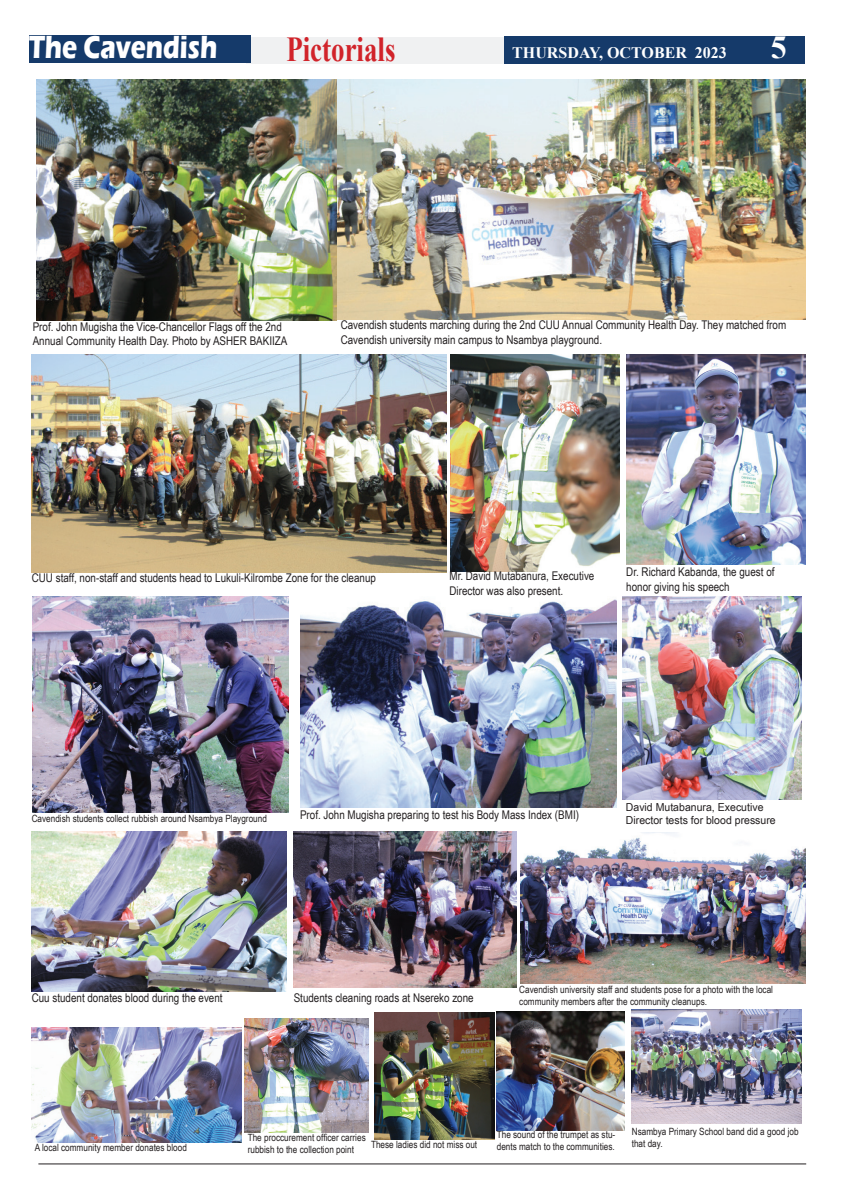
<style>
.page{position:relative;width:842px;height:1191px;background:#fff}
.page>*{position:absolute;margin:0;border:0;box-sizing:border-box;transform-origin:0 0}
.t1{font:700 35px "Times New Roman";color:#d1232a;scale:.77 1}
.t2{font:700 33px "Eras ITC";color:#fff;scale:.77 1}
.t3{font:700 32px "Times New Roman";color:#fff}
.t4{font:700 16px "Times New Roman";color:#fff}
.t5{font:12px/14.4px "Arial Narrow";color:#231f20}
.t6{font:11px/13.3px "Arial Narrow";color:#231f20;scale:1.16 1}
.t7{font:10px/12px "Arial Narrow";color:#231f20}
</style>
<div class="page">
<hr style="left:38px;top:1163px;width:768px;height:1px;background:#231f20">
<img style="left:245px;top:1018px;width:124px;height:114px">
<img style="left:300px;top:599px;width:317px;height:208px">
<div style="left:246px;top:37px;width:269px;height:27px;background:#f0f1f2"></div>
<div style="left:29px;top:35px;width:222px;height:28px;background:#153a6a"></div>
<div style="left:505px;top:36px;width:300px;height:28px;background:#153a6a"></div>
<img style="left:36px;top:79px;width:300px;height:241px">
<img style="left:32px;top:354px;width:414px;height:218px">
<img style="left:451px;top:354px;width:169px;height:218px">
<img style="left:626px;top:354px;width:180px;height:210px">
<img style="left:623px;top:596px;width:179px;height:203px">
<img style="left:338px;top:79px;width:468px;height:241px">
<img style="left:32px;top:596px;width:257px;height:216px">
<img style="left:520px;top:832px;width:286px;height:151px">
<img style="left:32px;top:831px;width:255px;height:161px">
<img style="left:293px;top:831px;width:223px;height:156px">
<img style="left:32px;top:1027px;width:209px;height:115px">
<img style="left:497px;top:1011px;width:128px;height:119px">
<img style="left:374px;top:1012px;width:120px;height:127px">
<img style="left:631px;top:1009px;width:170px;height:114px">
<h2 class="t2" style="left:29px;top:28px;width:246px">The Cavendish</h2>
<h1 class="t1" style="left:286px;top:24px;width:143px">Pictorials</h1>
<h3 class="t4" style="left:512px;top:41px;width:216px">THURSDAY, OCTOBER 2023</h3>
<h3 class="t3" style="left:771px;top:24px;width:17px">5</h3>
<p class="t5" style="left:33px;top:319px;width:256px">Prof. John Mugisha the Vice-Chancellor Flags off the 2nd<br>Annual Community Health Day. Photo by ASHER BAKIIZA</p>
<p class="t5" style="left:341px;top:317px;width:447px">Cavendish students marching during the 2nd CUU Annual Community Health Day. They matched from<br>Cavendish university main campus to Nsambya playground.</p>
<p class="t5" style="left:32px;top:570px;width:346px">CUU staff, non-staff and students head to Lukuli-Kilrombe Zone for the cleanup</p>
<p class="t5" style="left:449px;top:568px;width:146px">Mr. David Mutabanura, Executive<br>Director was also present.</p>
<p class="t5" style="left:626px;top:564px;width:150px">Dr. Richard Kabanda, the guest of honor giving his speech</p>
<p class="t7" style="left:32px;top:811px;width:237px">Cavendish students collect rubbish around Nsambya Playground</p>
<p class="t5" style="left:300px;top:807px;width:280px">Prof. John Mugisha preparing to test his Body Mass Index (BMI)</p>
<p class="t6" style="left:626px;top:799px;width:131px">David Mutabanura, Executive<br>Director tests for blood pressure</p>
<p class="t5" style="left:32px;top:990px;width:192px">Cuu student donates blood during the event</p>
<p class="t7" style="left:519px;top:982px;width:255px">Cavendish university staff and students pose for a photo with the local community members after the community cleanups.</p>
<p class="t5" style="left:294px;top:990px;width:181px">Students cleaning roads at Nsereko zone</p>
<p class="t7" style="left:632px;top:1125px;width:168px">Nsambya Primary School band did a good job</p>
<p class="t7" style="left:497px;top:1128px;width:120px">The sound of the trumpet as stu-</p>
<p class="t7" style="left:248px;top:1131px;width:120px">The proccurement officer carries rubbish to the collection point</p>
<p class="t7" style="left:371px;top:1138px;width:108px">These ladies did not miss out</p>
<p class="t7" style="left:632px;top:1137px;width:32px">that day.</p>
<p class="t7" style="left:35px;top:1140px;width:154px">A local community member donates blood</p>
<p class="t7" style="left:497px;top:1140px;width:120px">dents match to the communities.</p>
</div>
